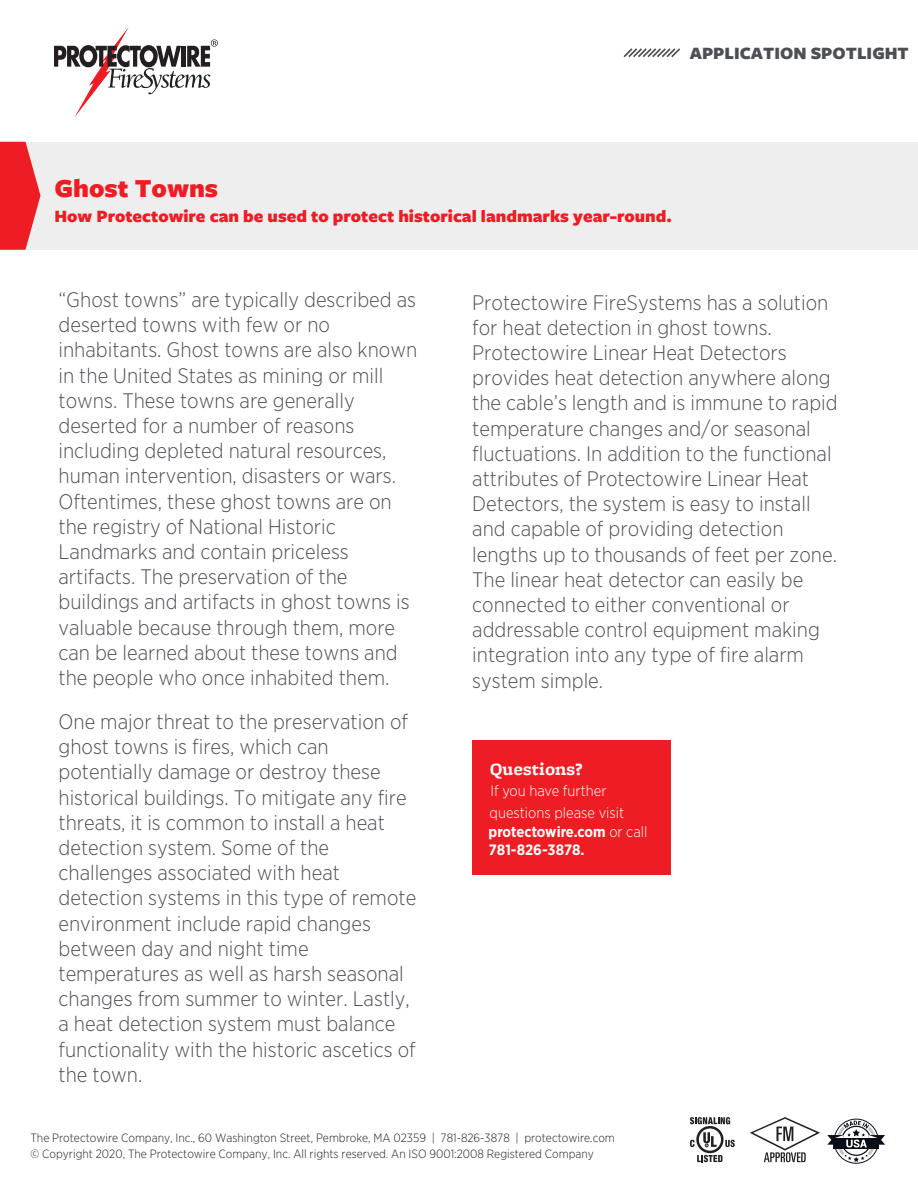
<style>
.page{position:relative;width:918px;height:1188px;background:#fff}
.page>*{position:absolute;margin:0;border:0;box-sizing:border-box;transform-origin:0 0}
.t1{font:900 27px "Freight Sans Pro";color:#ee1d23}
.copy{font:300 21px/25.2px "Gotham Narrow";color:#4d4f55}
.t2{font:900 18px "Freight Sans Pro";color:#ee1d23}
.t3{font:900 18px "Freight Sans Pro";color:#4c4f54}
.t4{font:700 18px "Freight Micro Pro";color:#fff}
.t5{font:300 15px/21.6px "Gotham Narrow";color:#fff}
.t6{font:700 15px/18px "Gotham Narrow";color:#fff}
.t7{font:300 12px/15.9px "Gotham Narrow";color:#221e1f}
.s1{font-weight:300}
</style>
<div class="page">
<svg style="left:54px;top:27px;width:164px;height:90px"></svg>
<svg style="left:623px;top:48px;width:57px;height:10px"></svg>
<div style="left:0;top:142px;width:918px;height:108px;background:#eeeeef"></div>
<svg style="left:0;top:142px;width:40px;height:108px"></svg>
<svg style="left:750px;top:1117px;width:70px;height:45px"></svg>
<svg style="left:690px;top:1117px;width:45px;height:45px"></svg>
<svg style="left:827px;top:1119px;width:58px;height:45px"></svg>
<div style="left:472px;top:740px;width:199px;height:135px;background:#ee1d23"></div>
<p class="t3" style="left:690px;top:40px;width:220px">APPLICATION SPOTLIGHT</p>
<p class="t1" style="left:54px;top:169px;width:165px">Ghost Towns</p>
<p class="t2" style="left:54px;top:204px;width:619px">How Protectowire can be used to protect historical landmarks year-round.</p>
<p class="copy" style="left:59px;top:287px;width:360px">“Ghost towns” are typically described as deserted towns with few or no inhabitants. Ghost towns are also known in the United States as mining or mill towns. These towns are generally deserted for a number of reasons including depleted natural resources, human intervention, disasters or wars.<br>Oftentimes, these ghost towns are on the registry of National Historic Landmarks and contain priceless artifacts. The preservation of the buildings and artifacts in ghost towns is valuable because through them, more can be learned about these towns and the people who once inhabited them.</p>
<p class="copy" style="left:59px;top:708px;width:359px">One major threat to the preservation of ghost towns is fires, which can potentially damage or destroy these historical buildings. To mitigate any fire threats, it is common to install a heat detection system. Some of the challenges associated with heat detection systems in this type of remote environment include rapid changes between day and night time temperatures as well as harsh seasonal changes from summer to winter. Lastly, a heat detection system must balance functionality with the historic ascetics of the town.</p>
<p class="copy" style="left:472px;top:289px;width:367px">Protectowire FireSystems has a solution for heat detection in ghost towns.<br>Protectowire Linear Heat Detectors provides heat detection anywhere along the cable’s length and is immune to rapid temperature changes and/or seasonal fluctuations. In addition to the functional attributes of Protectowire Linear Heat Detectors, the system is easy to install and capable of providing detection lengths up to thousands of feet per zone.<br>The linear heat detector can easily be connected to either conventional or addressable control equipment making integration into any type of fire alarm system simple.</p>
<p class="t4" style="left:490px;top:756px;width:95px">Questions?</p>
<p class="t5" style="left:490px;top:780px;width:136px">If you have further questions please visit</p>
<p class="t6" style="left:489px;top:823px;width:160px">protectowire.com <span class="s1">or call<br></span>781-826-3878.</p>
<p class="t5" style="left:486px;top:807px;width:18px">ou</p>
<p class="t7" style="left:30px;top:1130px;width:586px">The Protectowire Company, Inc., 60 Washington Street, Pembroke, MA 02359 | 781-826-3878 | protectowire.com © Copyright 2020, The Protectowire Company, Inc. All rights reserved. An ISO 9001:2008 Registered Company</p>
</div>
